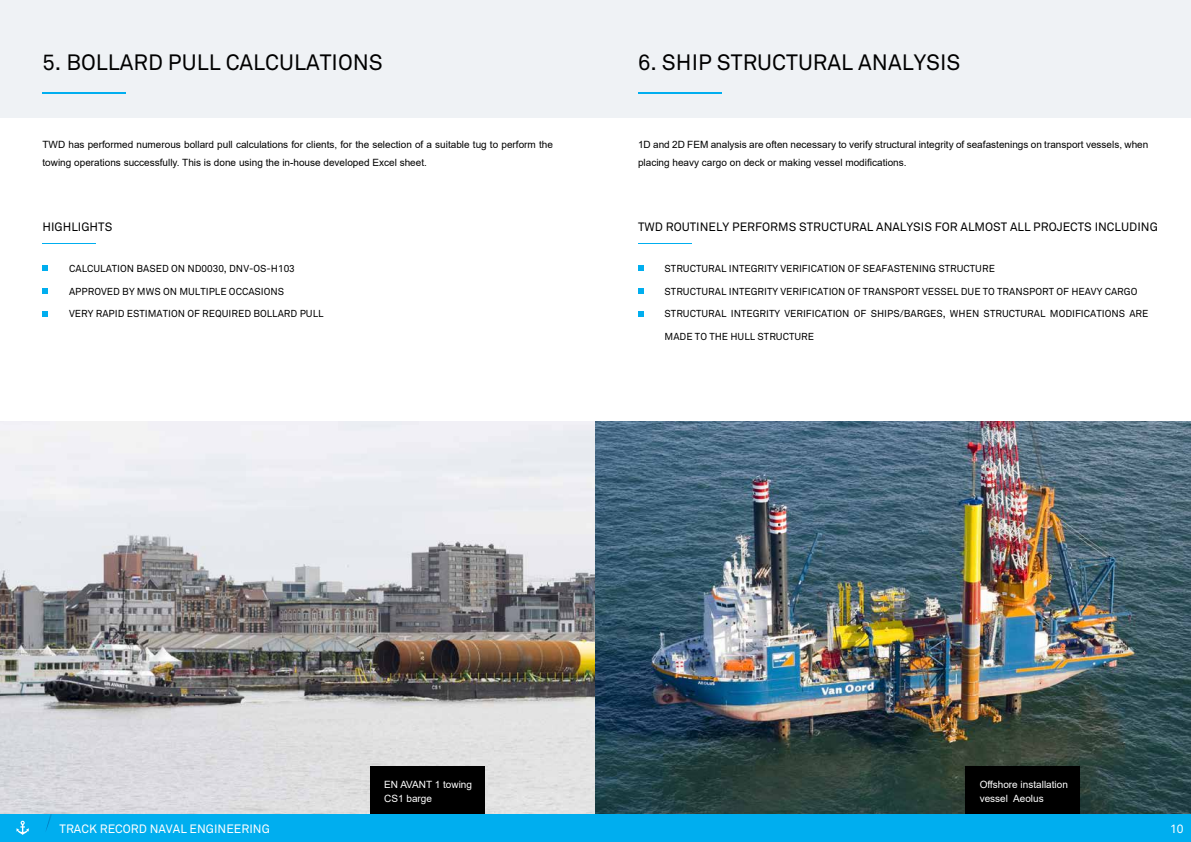
<style>
.page{position:relative;width:1191px;height:842px;background:#fff}
.page>*{position:absolute;margin:0;border:0;box-sizing:border-box;transform-origin:0 0}
.t1{font:22px "Akkurat";color:#000}
.t2{font:12px "Akkurat";color:#000}
.t3{font:12px "Akkurat";color:#fff}
.t4{font:10px "Akkurat";color:#000}
.t5{font:10px/18px "Arial";color:#000}
.t6{font:10px/14px "Arial";color:#fff}
</style>
<div class="page">
<div style="left:595px;top:814px;width:596px;height:28px;background:#00aeef"></div>
<div style="left:0;top:814px;width:595px;height:28px;background:#00aeef"></div>
<svg style="left:46px;top:814px;width:6px;height:16px"></svg>
<svg style="left:17px;top:821px;width:12px;height:14px"></svg>
<div style="left:0;top:0;width:595px;height:118px;background:#eff2f5"></div>
<img style="left:0;top:421px;width:1191px;height:393px">
<div style="left:370px;top:766px;width:115px;height:48px;background:#000"></div>
<hr style="left:43px;top:243px;width:53px;height:1px;background:#00aeef">
<svg style="left:43px;top:266px;width:5px;height:5px"></svg>
<svg style="left:43px;top:288px;width:5px;height:6px"></svg>
<svg style="left:43px;top:311px;width:5px;height:5px"></svg>
<hr style="left:43px;top:92px;width:83px;height:1px;background:#00aeef">
<div style="left:595px;top:0;width:596px;height:118px;background:#eff2f5"></div>
<hr style="left:638px;top:243px;width:53px;height:1px;background:#00aeef">
<svg style="left:638px;top:266px;width:5px;height:5px"></svg>
<svg style="left:638px;top:311px;width:5px;height:5px"></svg>
<svg style="left:638px;top:288px;width:5px;height:6px"></svg>
<div style="left:965px;top:766px;width:115px;height:48px;background:#000"></div>
<hr style="left:638px;top:92px;width:84px;height:1px;background:#00aeef">
<h1 class="t1" style="left:43px;top:50px;width:342px">5. BOLLARD PULL CALCULATIONS</h1>
<h1 class="t1" style="left:638px;top:50px;width:324px">6. SHIP STRUCTURAL ANALYSIS</h1>
<p class="t5" style="left:43px;top:136px;width:512px">TWD has performed numerous bollard pull calculations for clients, for the selection of a suitable tug to perform the towing operations successfully. This is done using the in-house developed Excel sheet.</p>
<p class="t5" style="left:638px;top:136px;width:512px">1D and 2D FEM analysis are often necessary to verify structural integrity of seafastenings on transport vessels, when placing heavy cargo on deck or making vessel modifications.</p>
<p class="t2" style="left:43px;top:219px;width:71px">HIGHLIGHTS</p>
<p class="t4" style="left:69px;top:263px;width:227px">CALCULATION BASED ON ND0030, DNV-OS-H103</p>
<p class="t4" style="left:69px;top:285px;width:217px">APPROVED BY MWS ON MULTIPLE OCCASIONS</p>
<p class="t4" style="left:69px;top:308px;width:256px">VERY RAPID ESTIMATION OF REQUIRED BOLLARD PULL</p>
<p class="t2" style="left:638px;top:219px;width:521px">TWD ROUTINELY PERFORMS STRUCTURAL ANALYSIS FOR ALMOST ALL PROJECTS INCLUDING</p>
<p class="t4" style="left:664px;top:263px;width:332px">STRUCTURAL INTEGRITY VERIFICATION OF SEAFASTENING STRUCTURE</p>
<p class="t4" style="left:664px;top:285px;width:474px">STRUCTURAL INTEGRITY VERIFICATION OF TRANSPORT VESSEL DUE TO TRANSPORT OF HEAVY CARGO</p>
<p class="t4" style="left:664px;top:308px;width:485px">STRUCTURAL INTEGRITY VERIFICATION OF SHIPS/BARGES, WHEN STRUCTURAL MODIFICATIONS ARE</p>
<p class="t4" style="left:664px;top:330px;width:151px">MADE TO THE HULL STRUCTURE</p>
<p class="t3" style="left:60px;top:821px;width:212px">TRACK RECORD NAVAL ENGINEERING</p>
<p class="t6" style="left:384px;top:777px;width:89px">EN AVANT 1 towing<br>CS1 barge</p>
<p class="t6" style="left:979px;top:777px;width:90px">Offshore installation vessel Aeolus</p>
<p class="t3" style="left:1170px;top:821px;width:15px">10</p>
</div>
